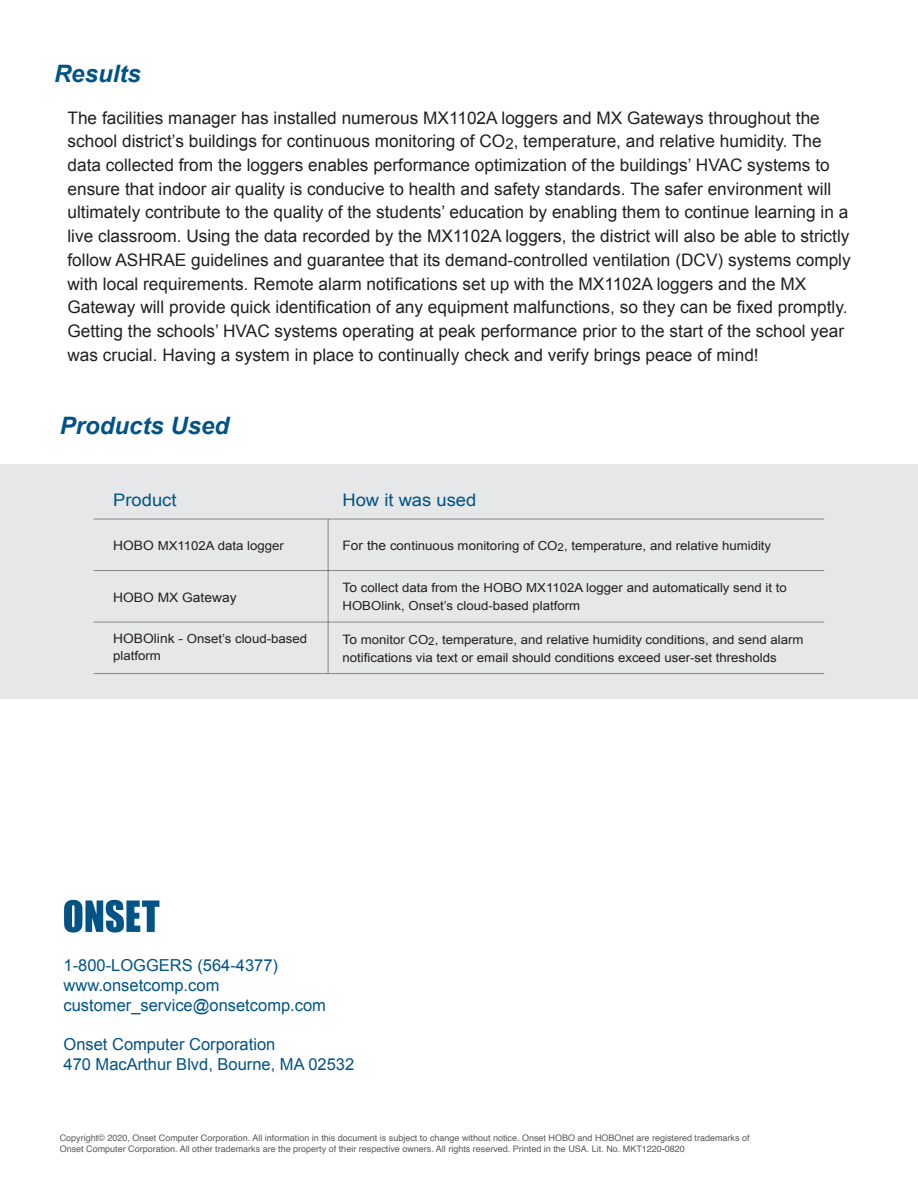
<style>
.page{position:relative;width:918px;height:1188px;background:#fff}
.page>*{position:absolute;margin:0;border:0;box-sizing:border-box;transform-origin:0 0}
.t1{font:italic 700 24px "Arial";color:#005386}
.t2{font:17.4px "Arial";color:#005386;scale:1.06 1}
.t3{font:17.25px/23.7px "Arial";color:#231f20}
.t4{font:16.5px "Arial";color:#005386}
.t5{font:16.5px "Arial";color:#015385}
.t6{font:13.05px "Arial";color:#231f20;scale:1.06 1}
.t7{font:12.45px/17.1px "Arial";color:#231f20;scale:1.06 1}
.t8{font:9px/10.8px "Helvetica";color:#57585a}
.s1{font-size:13.05px}
</style>
<div class="page">
<div style="left:0;top:464px;width:918px;height:234px;background:#e6e7e9"></div>
<svg style="left:64px;top:900px;width:95px;height:33px"></svg>
<hr style="left:328px;top:519px;width:1px;height:154px;background:#231f20">
<hr style="left:94px;top:519px;width:730px;height:1px;background:#231f20">
<hr style="left:94px;top:570px;width:730px;height:1px;background:#231f20">
<hr style="left:94px;top:622px;width:730px;height:1px;background:#231f20">
<hr style="left:94px;top:673px;width:730px;height:1px;background:#231f20">
<p class="t1" style="left:54px;top:58px;width:88px">Results</p>
<p class="t3" style="left:68px;top:106px;width:785px">The facilities manager has installed numerous MX1102A loggers and MX Gateways throughout the school district’s buildings for continuous monitoring of CO<sub>2</sub>, temperature, and relative humidity. The data collected from the loggers enables performance optimization of the buildings’ HVAC systems to ensure that indoor air quality is conducive to health and safety standards. The safer environment will ultimately contribute to the quality of the students’ education by enabling them to continue learning in a live classroom. Using the data recorded by the MX1102A loggers, the district will also be able to strictly follow ASHRAE guidelines and guarantee that its demand-controlled ventilation (DCV) systems comply with local requirements. Remote alarm notifications set up with the MX1102A loggers and the MX Gateway will provide quick identification of any equipment malfunctions, so they can be fixed promptly.<br>Getting the schools’ HVAC systems operating at peak performance prior to the start of the school year was crucial. Having a system in place to continually check and verify brings peace of mind!</p>
<p class="t1" style="left:60px;top:410px;width:171px">Products Used</p>
<p class="t2" style="left:113px;top:489px;width:61px">Product</p>
<p class="t2" style="left:342px;top:489px;width:128px">How it was used</p>
<p class="t7" style="left:342px;top:537px;width:406px"><span class="s1">For the</span> continuous monitoring of CO<sub>2</sub>, temperature, and relative humidity</p>
<p class="t7" style="left:342px;top:580px;width:421px"><span class="s1">To</span> collect data from the HOBO MX1102A logger and automatically send it to<br>HOBOlink, Onset’s cloud-based platform</p>
<p class="t7" style="left:342px;top:631px;width:437px;line-height:17.7px"><span class="s1">To</span> monitor CO<sub>2</sub>, temperature, and relative humidity conditions, and send alarm notifications via text or email should conditions exceed user-set thresholds</p>
<p class="t7" style="left:113px;top:537px;width:163px"><span class="s1">HOBO</span> MX1102A data logger</p>
<p class="t6" style="left:113px;top:589px;width:118px">HOBO MX Gateway</p>
<p class="t7" style="left:113px;top:630px;width:184px"><span class="s1">HOBOlink -</span> Onset’s cloud-based platform</p>
<p class="t4" style="left:64px;top:954px;width:216px">1-800-LOGGERS (564-4377)</p>
<p class="t4" style="left:64px;top:974px;width:157px">www.onsetcomp.com</p>
<p class="t4" style="left:64px;top:994px;width:264px">customer_service@onsetcomp.com</p>
<p class="t5" style="left:64px;top:1034px;width:213px">Onset Computer Corporation</p>
<p class="t5" style="left:64px;top:1053px;width:292px">470 MacArthur Blvd, Bourne, MA 02532</p>
<p class="t8" style="left:60px;top:1132px;width:691px">Copyright© 2020, Onset Computer Corporation. All information in this document is subject to change without notice. Onset HOBO and HOBOnet are registered trademarks of<br>Onset Computer Corporation. All other trademarks are the property of their respective owners. All rights reserved. Printed in the USA. Lit. No. MKT1220-0820</p>
</div>
